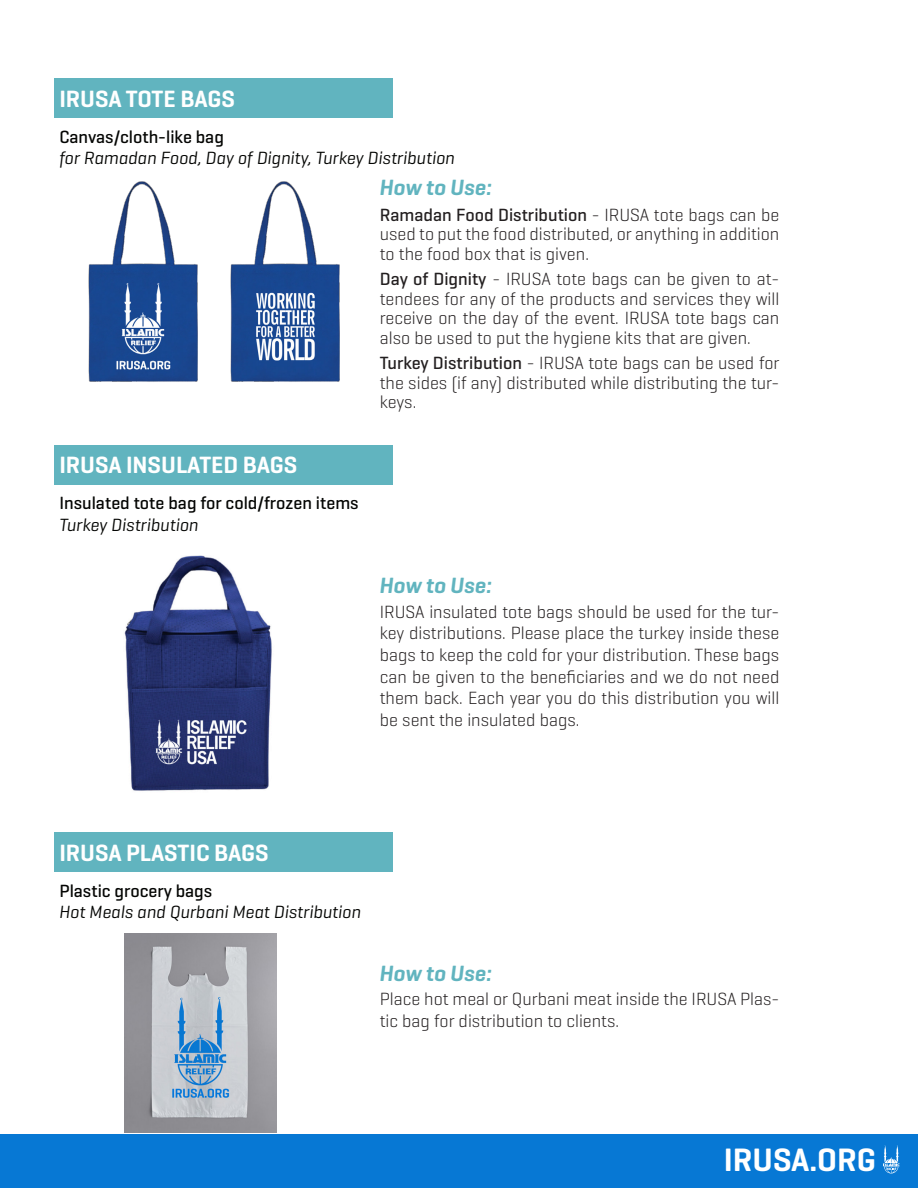
<style>
.page{position:relative;width:918px;height:1188px;background:#fff}
.page>*{position:absolute;margin:0;border:0;box-sizing:border-box;transform-origin:0 0}
.t1{font:600 33px "Geogrotesque";color:#fff}
.t2{font:600 24px "Geogrotesque";color:#fff}
.t3{font:italic 600 22.5px "Geogrotesque";color:#61b4bf}
.t4{font:300 18px/19.5px "Geogrotesque";color:#231f20;text-align:justify}
.t5{font:italic 18px "Geogrotesque";color:#040503}
.t6{font:500 18px "Geogrotesque";color:#040503}
.s1{font-weight:500}
</style>
<div class="page">
<div style="left:54px;top:78px;width:338px;height:40px;background:#61b4bf"></div>
<img style="left:88px;top:181px;width:110px;height:201px">
<div style="left:54px;top:445px;width:338px;height:39px;background:#61b4bf"></div>
<div style="left:54px;top:832px;width:338px;height:40px;background:#61b4bf"></div>
<img style="left:124px;top:555px;width:148px;height:236px">
<img style="left:124px;top:934px;width:152px;height:198px">
<img style="left:230px;top:181px;width:110px;height:201px">
<div style="left:0;top:1134px;width:918px;height:54px;background:#0778d4"></div>
<svg style="left:883px;top:1145px;width:17px;height:28px"></svg>
<p class="t2" style="left:59px;top:83px;width:177px">IRUSA TOTE BAGS</p>
<p class="t6" style="left:59px;top:125px;width:166px">Canvas/cloth-like bag</p>
<p class="t5" style="left:59px;top:147px;width:397px">for Ramadan Food, Day of Dignity, Turkey Distribution</p>
<p class="t3" style="left:380px;top:173px;width:114px">How to Use:</p>
<p class="t2" style="left:59px;top:450px;width:240px">IRUSA INSULATED BAGS</p>
<p class="t6" style="left:59px;top:492px;width:301px">Insulated tote bag for cold/frozen items</p>
<p class="t5" style="left:59px;top:513px;width:141px">Turkey Distribution</p>
<p class="t4" style="left:380px;top:204px;width:401px"><span class="s1">Ramadan Food Distribution</span> - IRUSA tote bags can be used to put the food distributed, or anything in addition to the food box that is given.</p>
<p class="t4" style="left:380px;top:269px;width:401px"><span class="s1">Day of Dignity</span> - IRUSA tote bags can be given to at&shy;tendees for any of the products and services they will receive on the day of the event. IRUSA tote bags can also be used to put the hygiene kits that are given.</p>
<p class="t4" style="left:380px;top:353px;width:401px"><span class="s1">Turkey Distribution</span> - IRUSA tote bags can be used for the sides (if any) distributed while distributing the tur&shy;keys.</p>
<p class="t3" style="left:380px;top:572px;width:114px">How to Use:</p>
<p class="t4" style="left:380px;top:600px;width:401px;line-height:21.6px">IRUSA insulated tote bags should be used for the tur&shy;key distributions. Please place the turkey inside these bags to keep the cold for your distribution. These bags can be given to the beneficiaries and we do not need them back. Each year you do this distribution you will be sent the insulated bags.</p>
<p class="t2" style="left:59px;top:838px;width:211px">IRUSA PLASTIC BAGS</p>
<p class="t6" style="left:59px;top:879px;width:154px">Plastic grocery bags</p>
<p class="t5" style="left:59px;top:901px;width:304px">Hot Meals and Qurbani Meat Distribution</p>
<p class="t3" style="left:380px;top:959px;width:114px">How to Use:</p>
<p class="t4" style="left:380px;top:988px;width:401px;line-height:21.6px">Place hot meal or Qurbani meat inside the IRUSA Plas&shy;tic bag for distribution to clients.</p>
<p class="t1" style="left:724px;top:1139px;width:154px">IRUSA.ORG</p>
</div>
